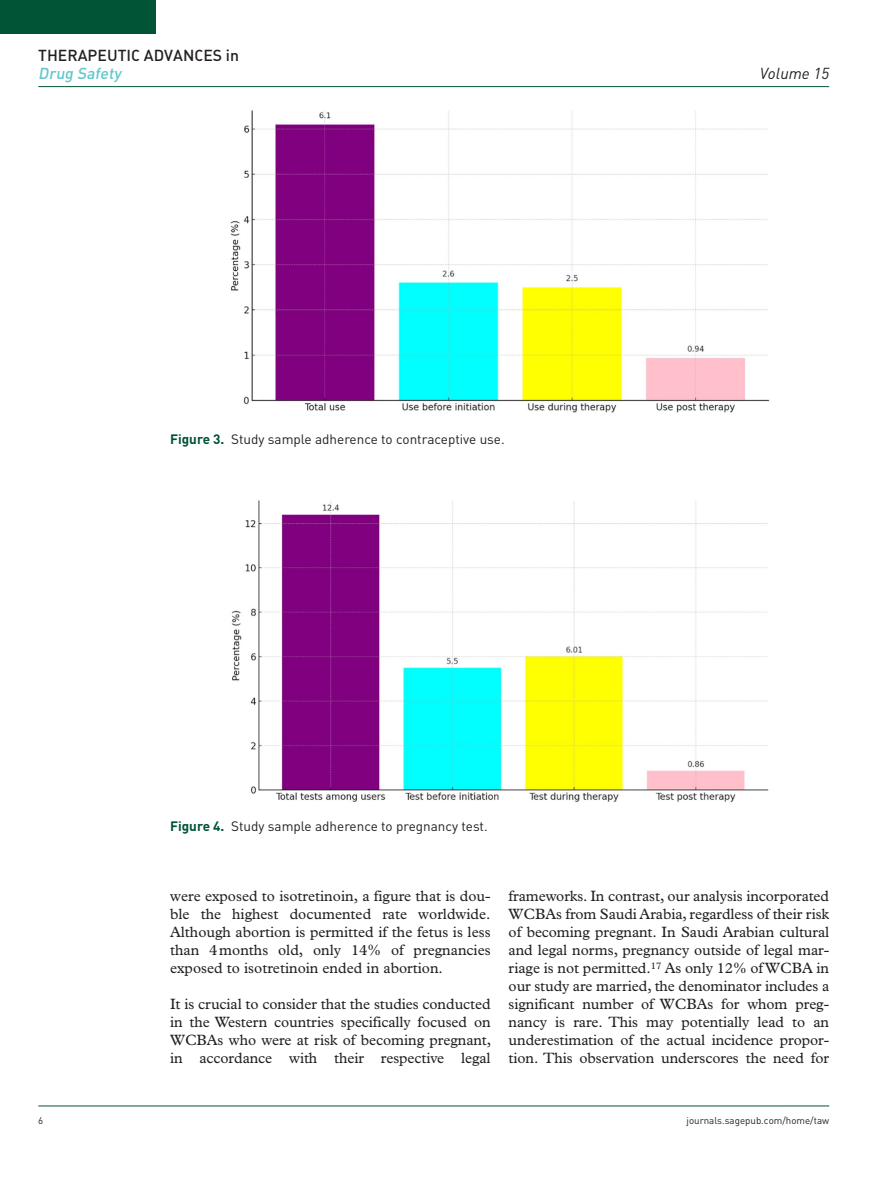
<style>
.page{position:relative;width:893px;height:1191px;background:#fff}
.page>*{position:absolute;margin:0;border:0;box-sizing:border-box;transform-origin:0 0}
.t1{font:15.75px "DIN Medium Alternate";color:#231f20}
.t2{font:italic 15.75px "DIN Medium Alternate";color:#60c7cc}
.t3{font:italic 15.75px "DIN";color:#231f20}
.t4{font:15px/18px "Plantin Std";letter-spacing:-.005em;color:#231f20;text-align:justify}
.t5{font:13.5px "DIN";color:#231f20}
.t6{font:9.75px "DIN";color:#231f20}
.s1{font-weight:700;color:#015436}
</style>
<div class="page">
<hr style="left:38px;top:1105px;width:791px;height:1px;background:#015436">
<div style="left:0;top:0;width:155px;height:34px;background:#015436"></div>
<hr style="left:38px;top:86px;width:791px;height:1px;background:#015436">
<img style="left:230px;top:110px;width:540px;height:303px">
<img style="left:231px;top:500px;width:538px;height:302px">
<p class="t1" style="left:38px;top:45px;width:202px">THERAPEUTIC ADVANCES IN</p>
<p class="t2" style="left:38px;top:63px;width:84px">Drug Safety</p>
<p class="t5" style="left:170px;top:430px;width:336px"><span class="s1">Figure 3.</span> Study sample adherence to contraceptive use.</p>
<p class="t5" style="left:170px;top:818px;width:319px"><span class="s1">Figure 4.</span> Study sample adherence to pregnancy test.</p>
<p class="t3" style="left:760px;top:63px;width:71px">Volume 15</p>
<p class="t4" style="left:170px;top:887px;width:322px">were exposed to isotretinoin, a figure that is dou&shy;ble the highest documented rate worldwide.<br>Although abortion is permitted if the fetus is less than 4months old, only 14% of pregnancies exposed to isotretinoin ended in abortion.</p>
<p class="t4" style="left:170px;top:995px;width:323px">It is crucial to consider that the studies conducted in the Western countries specifically focused on WCBAs who were at risk of becoming pregnant, in accordance with their respective legal</p>
<p class="t4" style="left:509px;top:887px;width:322px">frameworks. In contrast, our analysis incorporated WCBAs from Saudi Arabia, regardless of their risk of becoming pregnant. In Saudi Arabian cultural and legal norms, pregnancy outside of legal mar&shy;riage is not permitted.<sup>17</sup> As only 12% of WCBA in our study are married, the denominator includes a significant number of WCBAs for whom preg&shy;nancy is rare. This may potentially lead to an underestimation of the actual incidence propor&shy;tion. This observation underscores the need for</p>
<p class="t6" style="left:38px;top:1114px;width:7px">6</p>
<p class="t6" style="left:687px;top:1114px;width:144px">journals.sagepub.com/home/taw</p>
</div>
